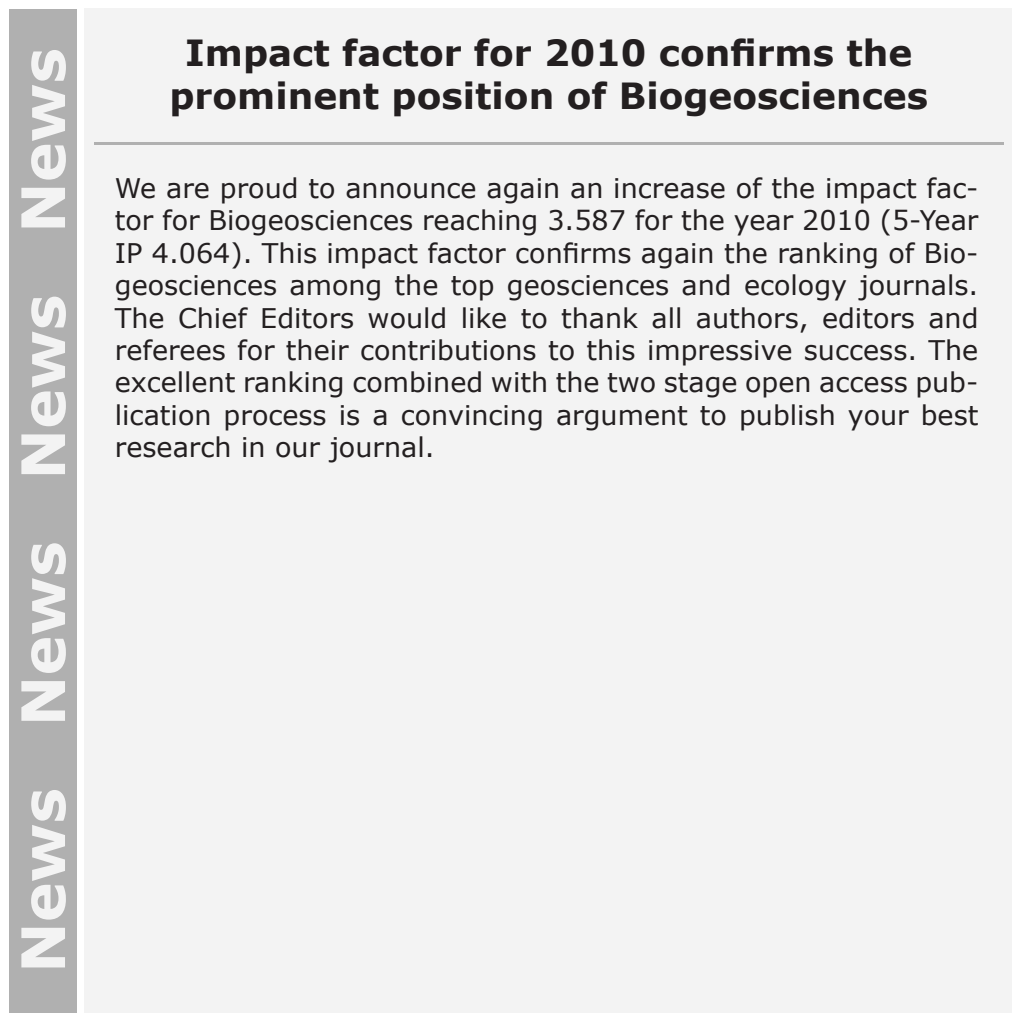
<style>
.page{position:relative;width:1021px;height:1021px;background:#fff}
.page>*{position:absolute;margin:0;border:0;box-sizing:border-box;transform-origin:0 0}
.t1{font:700 60px "Verdana";color:#f3f3f3}
.t2{font:700 36px/43.2px "Verdana";color:#231f20;text-align:center}
.t3{font:27px/32.4px "Verdana";color:#231f20;text-align:justify}
</style>
<div class="page">
<div style="left:85px;top:8px;width:926px;height:1004px;background:#f3f3f3"></div>
<div style="left:9px;top:9px;width:68px;height:1003px;background:#b0b0b0"></div>
<hr style="left:94px;top:142px;width:909px;height:3px;background:#b0b0b0">
<p class="t1" style="left:5px;top:973px;width:926px;rotate:-90deg">News News News News</p>
<p class="t2" style="left:169px;top:30px;width:760px">Impact factor for 2010 confirms the prominent position of Biogeosciences</p>
<p class="t3" style="left:115px;top:171px;width:865px">We are proud to announce again an increase of the impact fac&shy;tor for Biogeosciences reaching 3.587 for the year 2010 (5-Year IP 4.064). This impact factor confirms again the ranking of Bio&shy;geosciences among the top geosciences and ecology journals.<br>The Chief Editors would like to thank all authors, editors and referees for their contributions to this impressive success. The excellent ranking combined with the two stage open access pub&shy;lication process is a convincing argument to publish your best research in our journal.</p>
</div>
